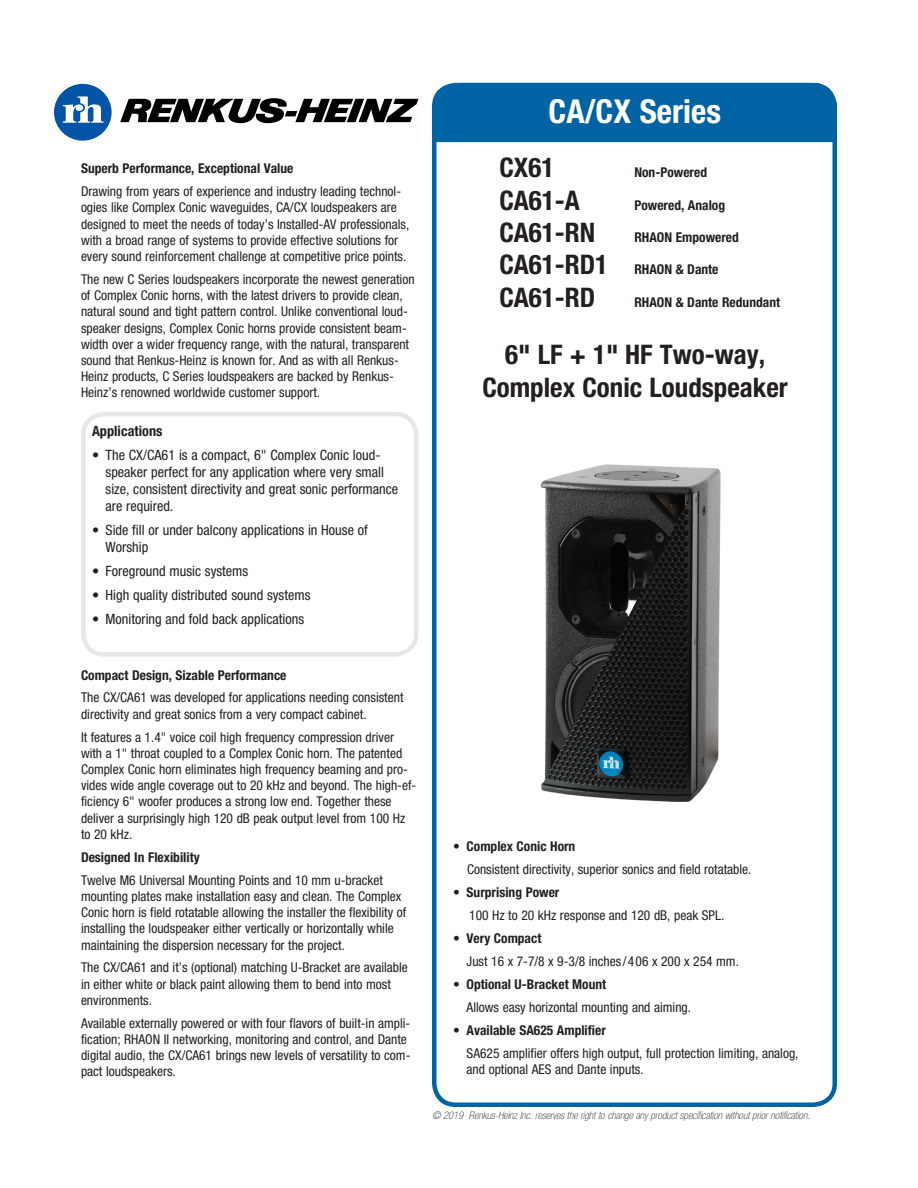
<style>
.page{position:relative;width:918px;height:1188px;background:#fff}
.page>*{position:absolute;margin:0;border:0;box-sizing:border-box;transform-origin:0 0}
.t1{font:700 condensed 33px "Helvetica Neue LT Std";color:#fff}
.t2{font:700 condensed 27px "Helvetica Neue LT Std";color:#231f20}
.t3{font:condensed 14.25px/17.1px "Helvetica Neue LT Std";color:#231f20}
.t4{font:700 condensed 14.25px "Helvetica Neue LT Std";color:#231f20}
.t5{font:condensed 13.5px/16.2px "Helvetica Neue LT Std";color:#231f20}
.t6{font:700 condensed 13.5px "Helvetica Neue LT Std";color:#231f20}
.t7{font:italic 100 condensed 10.5px "Helvetica Neue LT Std";color:#231f20}
</style>
<div class="page">
<div style="left:432px;top:83px;width:405px;height:1024px;border:4px solid #0063a4;border-radius:22px"></div>
<div style="left:432px;top:83px;width:405px;height:59px;background:#0063a4"></div>
<svg style="left:120px;top:98px;width:298px;height:25px"></svg>
<svg style="left:54px;top:84px;width:58px;height:57px"></svg>
<img style="left:540px;top:464px;width:181px;height:338px">
<div style="left:81px;top:412px;width:338px;height:245px;border:4px solid #e6e7e9;border-radius:22px"></div>
<p class="t6" style="left:81px;top:160px;width:214px">Superb Performance, Exceptional Value</p>
<p class="t5" style="left:81px;top:183px;width:330px">Drawing from years of experience and industry leading technol&shy;ogies like Complex Conic waveguides, CA/CX loudspeakers are designed to meet the needs of today’s Installed-AV professionals, with a broad range of systems to provide effective solutions for every sound reinforcement challenge at competitive price points.</p>
<p class="t5" style="left:81px;top:271px;width:335px">The new C Series loudspeakers incorporate the newest generation of Complex Conic horns, with the latest drivers to provide clean, natural sound and tight pattern control. Unlike conventional loud&shy;speaker designs, Complex Conic horns provide consistent beam&shy;width over a wider frequency range, with the natural, transparent sound that Renkus-Heinz is known for. And as with all Renkus-Heinz products, C Series loudspeakers are backed by Renkus-Heinz’s renowned worldwide customer support.</p>
<p class="t4" style="left:92px;top:422px;width:72px">Applications</p>
<p class="t3" style="left:106px;top:446px;width:294px;text-indent:-13px">• The CX/CA61 is a compact, 6" Complex Conic loud&shy;speaker perfect for any application where very small size, consistent directivity and great sonic performance are required.</p>
<p class="t3" style="left:106px;top:521px;width:264px;text-indent:-13px">• Side fill or under balcony applications in House of<br>Worship</p>
<p class="t3" style="left:92px;top:562px;width:158px">• Foreground music systems</p>
<p class="t3" style="left:92px;top:586px;width:220px">• High quality distributed sound systems</p>
<p class="t3" style="left:92px;top:610px;width:214px">• Monitoring and fold back applications</p>
<p class="t1" style="left:549px;top:92px;width:174px">CA/CX Series</p>
<p class="t2" style="left:499px;top:151px;width:56px">CX61</p>
<p class="t6" style="left:634px;top:164px;width:74px">Non-Powered</p>
<p class="t2" style="left:499px;top:184px;width:82px">CA61-A</p>
<p class="t2" style="left:499px;top:216px;width:97px">CA61-RN</p>
<p class="t2" style="left:499px;top:248px;width:110px">CA61-RD1</p>
<p class="t2" style="left:499px;top:281px;width:97px">CA61-RD</p>
<p class="t6" style="left:634px;top:197px;width:92px">Powered, Analog</p>
<p class="t6" style="left:634px;top:229px;width:106px">RHAON Empowered</p>
<p class="t6" style="left:634px;top:261px;width:86px">RHAON &amp; Dante</p>
<p class="t6" style="left:634px;top:294px;width:147px">RHAON &amp; Dante Redundant</p>
<p class="t2" style="left:505px;top:338px;width:262px">6" LF + 1" HF Two-way,</p>
<p class="t2" style="left:482px;top:371px;width:307px">Complex Conic Loudspeaker</p>
<p class="t6" style="left:81px;top:667px;width:207px">Compact Design, Sizable Performance</p>
<p class="t5" style="left:81px;top:690px;width:324px">The CX/CA61 was developed for applications needing consistent directivity and great sonics from a very compact cabinet.</p>
<p class="t5" style="left:81px;top:729px;width:337px">It features a 1.4" voice coil high frequency compression driver with a 1" throat coupled to a Complex Conic horn. The patented Complex Conic horn eliminates high frequency beaming and pro&shy;vides wide angle coverage out to 20 kHz and beyond. The high-ef&shy;ficiency 6" woofer produces a strong low end. Together these deliver a surprisingly high 120 dB peak output level from 100 Hz to 20 kHz.</p>
<p class="t6" style="left:81px;top:849px;width:120px">Designed In Flexibility</p>
<p class="t5" style="left:81px;top:872px;width:327px">Twelve M6 Universal Mounting Points and 10 mm u-bracket mounting plates make installation easy and clean. The Complex Conic horn is field rotatable allowing the installer the flexibility of installing the loudspeaker either vertically or horizontally while maintaining the dispersion necessary for the project.</p>
<p class="t5" style="left:81px;top:960px;width:328px">The CX/CA61 and it’s (optional) matching U-Bracket are available in either white or black paint allowing them to bend into most environments.</p>
<p class="t5" style="left:81px;top:1015px;width:331px">Available externally powered or with four flavors of built-in ampli&shy;fication; RHAON II networking, monitoring and control, and Dante digital audio, the CX/CA61 brings new levels of versatility to com&shy;pact loudspeakers.</p>
<p class="t6" style="left:453px;top:838px;width:124px">• Complex Conic Horn</p>
<p class="t5" style="left:467px;top:861px;width:286px">Consistent directivity, superior sonics and field rotatable.</p>
<p class="t6" style="left:453px;top:884px;width:108px">• Surprising Power</p>
<p class="t5" style="left:469px;top:907px;width:257px">100 Hz to 20 kHz response and 120 dB, peak SPL.</p>
<p class="t6" style="left:453px;top:930px;width:90px">• Very Compact</p>
<p class="t5" style="left:467px;top:953px;width:274px">Just 16 x 7-7/8 x 9-3/8 inches/406 x 200 x 254 mm.</p>
<p class="t6" style="left:453px;top:976px;width:155px">• Optional U-Bracket Mount</p>
<p class="t5" style="left:467px;top:999px;width:226px">Allows easy horizontal mounting and aiming.</p>
<p class="t6" style="left:453px;top:1022px;width:154px">• Available SA625 Amplifier</p>
<p class="t5" style="left:467px;top:1045px;width:333px">SA625 amplifier offers high output, full protection limiting, analog, and optional AES and Dante inputs.</p>
<p class="t7" style="left:432px;top:1109px;width:379px">© 2019 Renkus-Heinz Inc. reserves the right to change any product specification without prior notification.</p>
</div>
